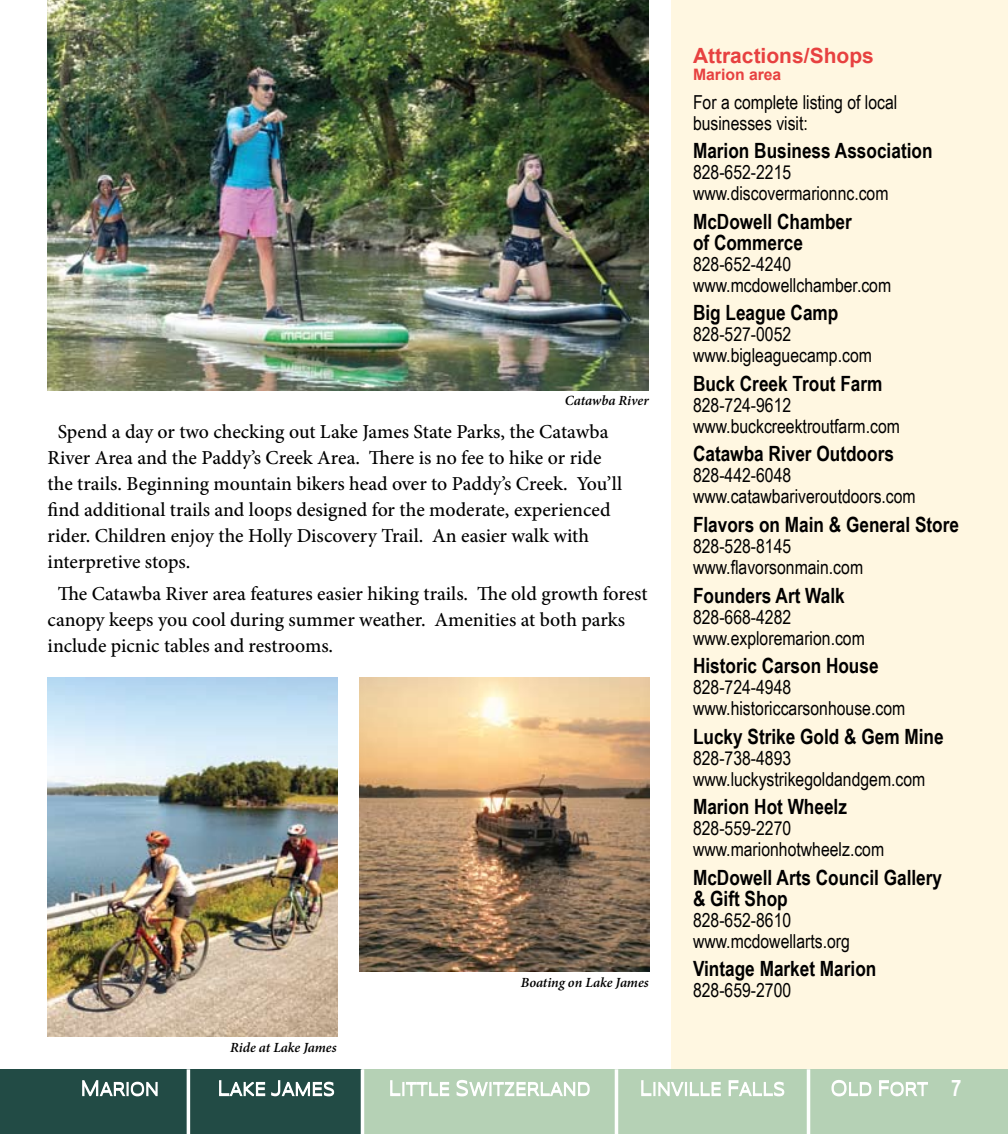
<style>
.page{position:relative;width:1008px;height:1134px;background:#fff}
.page>*{position:absolute;margin:0;border:0;box-sizing:border-box;transform-origin:0 0}
.t1{font:700 22.75px "Arial Narrow";color:#fff}
.t2{font:700 21px/21px "Arial Narrow";color:#000}
.t3{font:700 21px "Arial";color:#e74140}
.t4{font:500 19.78px/25.9px "Minion Pro";color:#000}
.t5{font:19.25px/21px "Arial Narrow";color:#000}
.t6{font:700 15.75px "Arial";color:#e74140}
.t7{font:italic 600 14px "Minion Pro";letter-spacing:-.005em;color:#000}
</style>
<div class="page">
<div style="left:671px;top:0;width:337px;height:1134px;background:#fff7e1"></div>
<div style="left:0;top:1069px;width:188px;height:65px;background:#224b45"></div>
<div style="left:188px;top:1069px;width:174px;height:65px;background:#224b45"></div>
<div style="left:362px;top:1069px;width:254px;height:65px;background:#b5d1b5"></div>
<div style="left:616px;top:1069px;width:193px;height:65px;background:#b5d1b5"></div>
<div style="left:809px;top:1069px;width:199px;height:65px;background:#b5d1b5"></div>
<svg style="left:82px;top:1080px;width:76px;height:17px"></svg>
<svg style="left:219px;top:1080px;width:116px;height:17px"></svg>
<svg style="left:641px;top:1080px;width:144px;height:17px"></svg>
<svg style="left:831px;top:1080px;width:97px;height:17px"></svg>
<svg style="left:390px;top:1080px;width:200px;height:17px"></svg>
<hr style="left:187px;top:1069px;width:3px;height:65px;background:#fff">
<hr style="left:807px;top:1069px;width:3px;height:65px;background:#fff">
<hr style="left:615px;top:1069px;width:3px;height:65px;background:#fff">
<hr style="left:361px;top:1069px;width:3px;height:65px;background:#fff">
<img style="left:47px;top:677px;width:290px;height:359px">
<img style="left:359px;top:677px;width:290px;height:294px">
<img style="left:47px;top:0;width:602px;height:390px">
<p class="t7" style="left:565px;top:390px;width:85px">Catawba River</p>
<p class="t4" style="left:48px;top:419px;width:576px;text-indent:10px">Spend a day or two checking out Lake James State Parks, the Catawba River Area and the Paddy’s Creek Area. There is no fee to hike or ride the trails. Beginning mountain bikers head over to Paddy’s Creek. You’ll find additional trails and loops designed for the moderate, experienced rider. Children enjoy the Holly Discovery Trail. An easier walk with interpretive stops.</p>
<p class="t4" style="left:48px;top:581px;width:601px;text-indent:10px">The Catawba River area features easier hiking trails. The old growth forest canopy keeps you cool during summer weather. Amenities at both parks include picnic tables and restrooms.</p>
<p class="t7" style="left:230px;top:1038px;width:108px">Ride at Lake James</p>
<p class="t7" style="left:521px;top:972px;width:129px">Boating on Lake James</p>
<p class="t3" style="left:693px;top:41px;width:182px">Attractions/Shops</p>
<p class="t6" style="left:693px;top:64px;width:90px">Marion area</p>
<p class="t5" style="left:693px;top:91px;width:206px">For a complete listing of local businesses visit:</p>
<p class="t2" style="left:693px;top:139px;width:241px">Marion Business Association</p>
<p class="t5" style="left:693px;top:161px;width:197px">828-652-2215 www.discovermarionnc.com</p>
<p class="t2" style="left:693px;top:210px;width:160px">McDowell Chamber of Commerce</p>
<p class="t5" style="left:693px;top:253px;width:200px">828-652-4240 www.mcdowellchamber.com</p>
<p class="t2" style="left:693px;top:301px;width:147px">Big League Camp</p>
<p class="t5" style="left:693px;top:323px;width:180px">828-527-0052 www.bigleaguecamp.com</p>
<p class="t2" style="left:693px;top:372px;width:191px">Buck Creek Trout Farm</p>
<p class="t5" style="left:693px;top:394px;width:208px">828-724-9612 www.buckcreektroutfarm.com</p>
<p class="t2" style="left:693px;top:442px;width:202px">Catawba River Outdoors</p>
<p class="t5" style="left:693px;top:464px;width:224px">828-442-6048 www.catawbariveroutdoors.com</p>
<p class="t2" style="left:693px;top:513px;width:268px">Flavors on Main &amp; General Store</p>
<p class="t5" style="left:693px;top:535px;width:172px">828-528-8145 www.flavorsonmain.com</p>
<p class="t2" style="left:693px;top:584px;width:153px">Founders Art Walk</p>
<p class="t5" style="left:693px;top:606px;width:173px">828-668-4282 www.exploremarion.com</p>
<p class="t2" style="left:693px;top:654px;width:187px">Historic Carson House</p>
<p class="t5" style="left:693px;top:676px;width:214px">828-724-4948 www.historiccarsonhouse.com</p>
<p class="t2" style="left:693px;top:725px;width:252px">Lucky Strike Gold &amp; Gem Mine</p>
<p class="t5" style="left:693px;top:747px;width:234px">828-738-4893 www.luckystrikegoldandgem.com</p>
<p class="t2" style="left:693px;top:795px;width:156px">Marion Hot Wheelz</p>
<p class="t5" style="left:693px;top:817px;width:193px">828-559-2270 www.marionhotwheelz.com</p>
<p class="t2" style="left:693px;top:866px;width:251px">McDowell Arts Council Gallery &amp; Gift Shop</p>
<p class="t5" style="left:693px;top:909px;width:158px">828-652-8610 www.mcdowellarts.org</p>
<p class="t2" style="left:693px;top:957px;width:185px">Vintage Market Marion</p>
<p class="t5" style="left:693px;top:979px;width:100px">828-659-2700</p>
<p class="t1" style="left:951px;top:1071px;width:12px">7</p>
</div>
